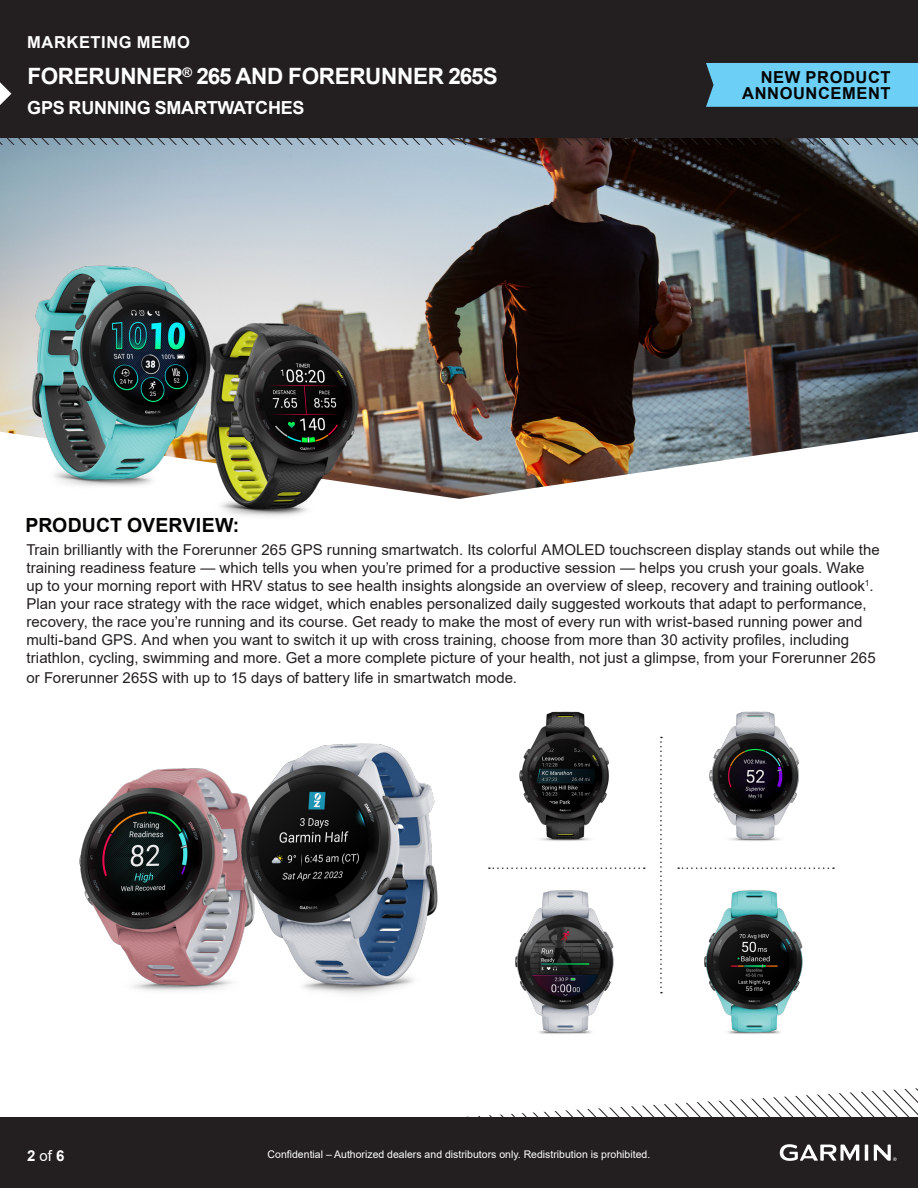
<style>
.page{position:relative;width:918px;height:1188px;background:#fff}
.page>*{position:absolute;margin:0;border:0;box-sizing:border-box;transform-origin:0 0}
.t1{font:700 22.5px "Arial";letter-spacing:-.015em;color:#fff}
.Headline_-_Black{font:700 19.5px "Arial";letter-spacing:.005em;color:#040503}
.t2{font:700 18px "Arial";letter-spacing:-.015em;color:#fff}
.t3{font:700 16.5px/16.5px "Arial";letter-spacing:.035em;color:#040503;text-align:right}
.t4{font:700 16.5px "Arial";letter-spacing:.035em;color:#fff}
.Body_Copy{font:15px/18px "Arial";letter-spacing:.005em;color:#231f20}
.t5{font:700 15px "Arial";color:#fff}
.t6{font:10.5px "Arial";color:#fff}
.s1{font-weight:400}
</style>
<div class="page">
<img style="left:0;top:145px;width:918px;height:354px">
<svg style="left:0;top:137px;width:918px;height:8px;background:#5c636b"></svg>
<img style="left:0;top:227px;width:262px;height:272px">
<div style="left:0;top:0;width:918px;height:137px;background:#231f20"></div>
<svg style="left:0;top:82px;width:11px;height:23px"></svg>
<svg style="left:0;top:1088px;width:918px;height:30px"></svg>
<div style="left:0;top:1118px;width:918px;height:70px;background:#231f20"></div>
<svg style="left:780px;top:1144px;width:117px;height:17px"></svg>
<div style="left:706px;top:63px;width:212px;height:44px;background:#6bcff6"></div>
<img style="left:79px;top:769px;width:84px;height:222px">
<img style="left:163px;top:743px;width:326px;height:251px">
<svg style="left:660px;top:737px;width:2px;height:256px"></svg>
<svg style="left:489px;top:867px;width:156px;height:2px"></svg>
<svg style="left:678px;top:867px;width:156px;height:2px"></svg>
<img style="left:519px;top:711px;width:91px;height:130px">
<img style="left:709px;top:711px;width:91px;height:130px">
<img style="left:515px;top:890px;width:99px;height:144px">
<img style="left:704px;top:890px;width:99px;height:144px">
<img style="left:130px;top:277px;width:270px;height:240px">
<p class="t4" style="left:27px;top:31px;width:164px">MARKETING MEMO</p>
<p class="t1" style="left:27px;top:60px;width:472px">FORERUNNER<sup>®</sup> 265 AND FORERUNNER 265S</p>
<p class="t2" style="left:27px;top:95px;width:279px">GPS RUNNING SMARTWATCHES</p>
<p class="Headline_-_Black" style="left:26px;top:511px;width:215px">PRODUCT OVERVIEW:</p>
<p class="t3" style="left:742px;top:69px;width:150px">NEW PRODUCT<br>ANNOUNCEMENT</p>
<p class="Body_Copy" style="left:26px;top:541px;width:855px">Train brilliantly with the Forerunner 265 GPS running smartwatch. Its colorful AMOLED touchscreen display stands out while the training readiness feature — which tells you when you’re primed for a productive session — helps you crush your goals. Wake up to your morning report with HRV status to see health insights alongside an overview of sleep, recovery and training outlook<sup>1</sup>.<br>Plan your race strategy with the race widget, which enables personalized daily suggested workouts that adapt to performance, recovery, the race you’re running and its course. Get ready to make the most of every run with wrist-based running power and multi-band GPS. And when you want to switch it up with cross training, choose from more than 30 activity profiles, including triathlon, cycling, swimming and more. Get a more complete picture of your health, not just a glimpse, from your Forerunner 265</p>
<p class="Body_Copy" style="left:26px;top:669px;width:492px">or Forerunner 265S with up to 15 days of battery life in smartwatch mode.</p>
<p class="t5" style="left:27px;top:1145px;width:39px">2 <span class="s1">of</span> 6</p>
<p class="t6" style="left:268px;top:1147px;width:384px">Confidential – Authorized dealers and distributors only. Redistribution is prohibited.</p>
</div>
